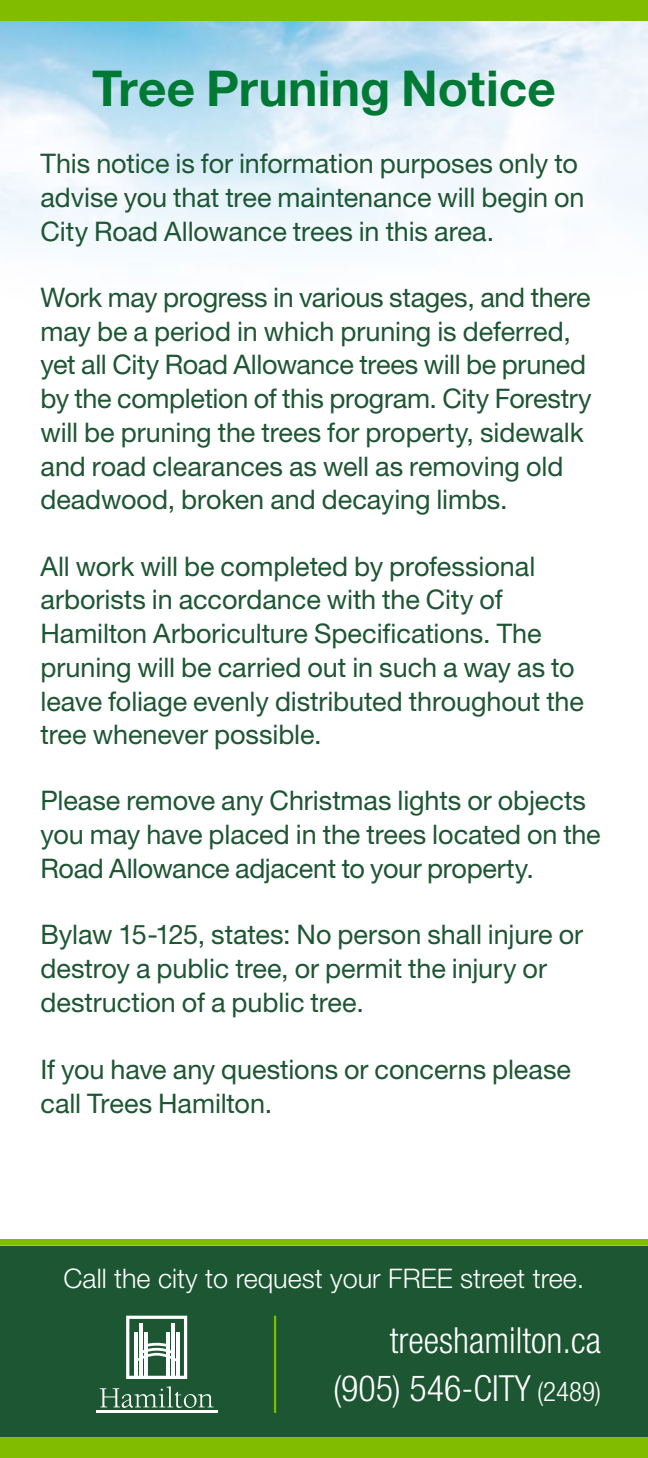
<style>
.page{position:relative;width:648px;height:1458px;background:#fff}
.page>*{position:absolute;margin:0;border:0;box-sizing:border-box;transform-origin:0 0}
.t1{font:700 49.5px "Helvetica Neue LT Std";letter-spacing:.005em;color:#007934}
.t2{font:300 condensed 36px/47.2px "Helvetica Neue LT Std";color:#fff;text-align:right}
.t3{font:27px/33.8px "Helvetica Neue LT Std";letter-spacing:-.005em;color:#1d5632}
.t4{font:300 27px "Helvetica Neue LT Std";color:#fff}
.s1{font-size:27px}
</style>
<div class="page">
<div style="left:0;top:1246px;width:648px;height:192px;background:#1d5632"></div>
<img style="left:0;top:20px;width:648px;height:228px">
<div style="left:0;top:1438px;width:648px;height:20px;background:#82bc00"></div>
<div style="left:0;top:0;width:648px;height:20px;background:#82bc00"></div>
<hr style="left:274px;top:1316px;width:2px;height:97px;background:#82bc00">
<div style="left:0;top:1239px;width:648px;height:7px;background:#82bc00"></div>
<svg style="left:126px;top:1316px;width:61px;height:63px"></svg>
<hr style="left:96px;top:1411px;width:121px;height:2px;background:#fff">
<svg style="left:100px;top:1386px;width:114px;height:22px"></svg>
<h1 class="t1" style="left:92px;top:57px;width:465px">Tree Pruning Notice</h1>
<p class="t3" style="left:40px;top:146px;width:546px">This notice is for information purposes only to advise you that tree maintenance will begin on<br>City Road Allowance trees in this area.</p>
<p class="t3" style="left:40px;top:280px;width:553px">Work may progress in various stages, and there may be a period in which pruning is deferred, yet all City Road Allowance trees will be pruned by the completion of this program. City Forestry will be pruning the trees for property, sidewalk and road clearances as well as removing old deadwood, broken and decaying limbs.</p>
<p class="t3" style="left:40px;top:549px;width:545px">All work will be completed by professional arborists in accordance with the City of Hamilton Arboriculture Specifications. The pruning will be carried out in such a way as to leave foliage evenly distributed throughout the tree whenever possible.</p>
<p class="t3" style="left:40px;top:784px;width:562px">Please remove any Christmas lights or objects you may have placed in the trees located on the<br>Road Allowance adjacent to your property.</p>
<p class="t3" style="left:40px;top:917px;width:544px">Bylaw 15-125, states: No person shall injure or destroy a public tree, or permit the injury or destruction of a public tree.</p>
<p class="t3" style="left:40px;top:1052px;width:532px">If you have any questions or concerns please call Trees Hamilton.</p>
<p class="t4" style="left:64px;top:1262px;width:522px">Call the city to request your FREE street tree.</p>
<h2 class="t2" style="left:333px;top:1317px;width:269px">treeshamilton.ca (905) 546-CITY <span class="s1">(2489)</span></h2>
</div>
